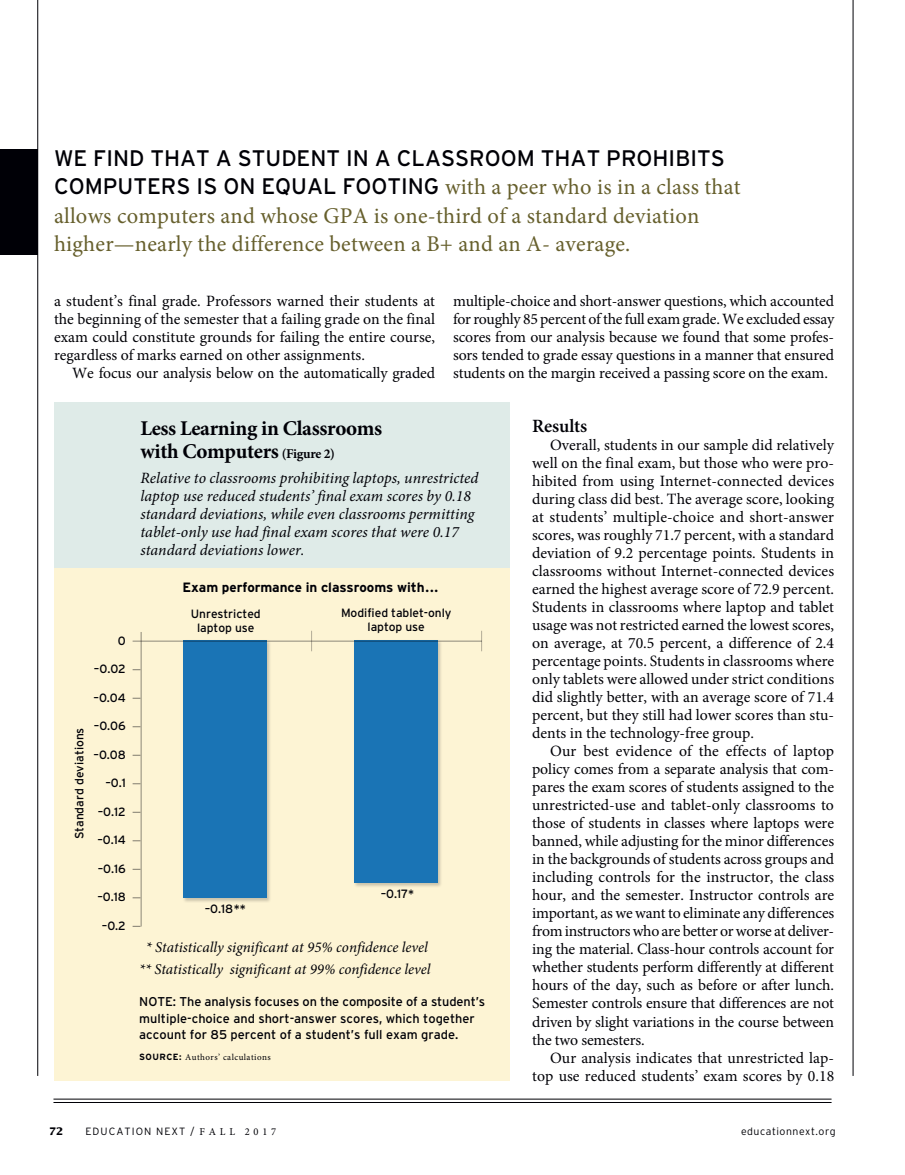
<style>
.page{position:relative;width:905px;height:1175px;background:#fff}
.page>*{position:absolute;margin:0;border:0;box-sizing:border-box;transform-origin:0 0}
.t1{font:22.5px/28.5px "Minion Pro";letter-spacing:.01em;color:#665f2c}
.t2{font:22.5px "Interstate";color:#000006}
.t3{font:700 21px/22.5px "Minion Pro";letter-spacing:-.015em;color:#000006}
.t4{font:600 18.75px "Minion Pro";letter-spacing:-.005em;color:#000006}
.t5{font:15.75px/18px "Minion Pro";color:#000006;text-align:justify}
.t6{font:italic 15.75px/18px "Minion Pro";color:#000006}
.t7{font:italic 15px/21.8px "Minion Pro";color:#000006;text-align:center}
.t8{font:700 13.5px "Interstate";letter-spacing:-.005em;color:#000006}
.t9{font:12.75px/16.5px "Interstate";color:#000006}
.t10{font:12px/13.5px "Interstate";letter-spacing:-.005em;color:#000006;text-align:center}
.t11{font:300 10.5px "Interstate";letter-spacing:.1em;color:#000006}
.t12{font:300 10.5px "Interstate";letter-spacing:.05em;color:#000006}
.t13{font:700 10.5px "Lucida Std";color:#000006}
.t14{font:9px "Minion Pro";letter-spacing:.05em;color:#000006}
.s1{font-family:"Interstate";color:#000006}
.s2{font-size:13.5px}
.s3{font-family:"Interstate";font-weight:700}
.s4{font-family:"Minion Pro";font-weight:400}
</style>
<div class="page">
<hr style="left:53px;top:1102px;width:778px;height:1px;background:#000006">
<hr style="left:53px;top:1098px;width:778px;height:1px;background:#000006">
<div style="left:54px;top:467px;width:455px;height:613px;background:#fdf4d4"></div>
<svg style="left:311px;top:630px;width:1px;height:21px"></svg>
<svg style="left:481px;top:630px;width:1px;height:21px"></svg>
<div style="left:182px;top:639px;width:90px;height:264px;background:#000006;opacity:.2"></div>
<div style="left:183px;top:640px;width:84px;height:258px;background:#1a74b5"></div>
<div style="left:353px;top:639px;width:89px;height:249px;background:#000006;opacity:.2"></div>
<div style="left:354px;top:640px;width:83px;height:243px;background:#1a74b5"></div>
<hr style="left:133px;top:640px;width:349px;height:2px;background:#000006">
<hr style="left:140px;top:632px;width:2px;height:294px;background:#000006">
<div style="left:54px;top:402px;width:455px;height:166px;background:#dfebe8"></div>
<hr style="left:37px;top:0;width:1px;height:1075px;background:#000006">
<hr style="left:852px;top:0;width:1px;height:1075px;background:#000006">
<div style="left:0;top:149px;width:38px;height:105px;background:#000006"></div>
<h1 class="t2" style="left:54px;top:145px;width:672px">WE FIND THAT A STUDENT IN A CLASSROOM THAT PROHIBITS</h1>
<h1 class="t1" style="left:54px;top:173px;width:688px"><span class="s1">COMPUTERS IS ON EQUAL FOOTING</span> with a peer who is in a class that allows computers and whose GPA is one-third of a standard deviation higher—nearly the difference between a B+ and an A- average.</h1>
<p class="t5" style="left:54px;top:292px;width:382px">a student’s final grade. Professors warned their students at the beginning of the semester that a failing grade on the final exam could constitute grounds for failing the entire course, regardless of marks earned on other assignments.</p>
<p class="t5" style="left:72px;top:364px;width:364px">We focus our analysis below on the automatically graded</p>
<p class="t5" style="left:453px;top:292px;width:383px">multiple-choice and short-answer questions, which accounted for roughly 85 percent of the full exam grade. We excluded essay scores from our analysis because we found that some profes&shy;sors tended to grade essay questions in a manner that ensured students on the margin received a passing score on the exam.</p>
<p class="t4" style="left:532px;top:415px;width:57px">Results</p>
<p class="t5" style="left:532px;top:436px;width:303px;text-indent:18px">Overall, students in our sample did relatively well on the final exam, but those who were pro&shy;hibited from using Internet-connected devices during class did best. The average score, looking at students’ multiple-choice and short-answer scores, was roughly 71.7 percent, with a standard deviation of 9.2 percentage points. Students in classrooms without Internet-connected devices earned the highest average score of 72.9 percent.<br>Students in classrooms where laptop and tablet usage was not restricted earned the lowest scores, on average, at 70.5 percent, a difference of 2.4 percentage points. Students in classrooms where only tablets were allowed under strict conditions did slightly better, with an average score of 71.4 percent, but they still had lower scores than stu&shy;dents in the technology-free group.</p>
<p class="t5" style="left:532px;top:742px;width:303px;text-indent:18px">Our best evidence of the effects of laptop policy comes from a separate analysis that com&shy;pares the exam scores of students assigned to the unrestricted-use and tablet-only classrooms to those of students in classes where laptops were banned, while adjusting for the minor differences in the backgrounds of students across groups and including controls for the instructor, the class hour, and the semester. Instructor controls are important, as we want to eliminate any differences from instructors who are better or worse at deliver&shy;ing the material. Class-hour controls account for whether students perform differently at different hours of the day, such as before or after lunch.<br>Semester controls ensure that differences are not driven by slight variations in the course between the two semesters.</p>
<p class="t5" style="left:532px;top:1048px;width:303px;text-align:right">Our analysis indicates that unrestricted lap&shy;top use reduced students’ exam scores by 0.18</p>
<h2 class="t3" style="left:140px;top:417px;width:243px">Less Learning in Classrooms with Computers <span class="s2">(Figure 2)</span></h2>
<p class="t6" style="left:140px;top:468px;width:339px">Relative to classrooms prohibiting laptops, unrestricted laptop use reduced students’ final exam scores by 0.18 standard deviations, while even classrooms permitting tablet-only use had final exam scores that were 0.17 standard deviations lower.</p>
<p class="t8" style="left:182px;top:580px;width:257px">Exam performance in classrooms with...</p>
<p class="t10" style="left:341px;top:606px;width:112px">Modified tablet-only laptop use</p>
<p class="t10" style="left:191px;top:607px;width:71px">Unrestricted laptop use</p>
<p class="t10" style="left:118px;top:633px;width:9px">0</p>
<p class="t10" style="left:94px;top:662px;width:33px">–0.02</p>
<p class="t10" style="left:94px;top:690px;width:34px">–0.04</p>
<p class="t10" style="left:94px;top:719px;width:33px">–0.06</p>
<p class="t10" style="left:94px;top:747px;width:34px">–0.08</p>
<p class="t10" style="left:105px;top:776px;width:22px">–0.1</p>
<p class="t10" style="left:98px;top:804px;width:29px">–0.12</p>
<p class="t10" style="left:97px;top:833px;width:30px">–0.14</p>
<p class="t10" style="left:98px;top:861px;width:30px">–0.16</p>
<p class="t10" style="left:97px;top:890px;width:30px">–0.18</p>
<p class="t10" style="left:102px;top:918px;width:25px">–0.2</p>
<p class="t10" style="left:72px;top:839px;width:113px;rotate:-90deg">Standard deviations</p>
<p class="t10" style="left:381px;top:887px;width:35px">–0.17*</p>
<p class="t10" style="left:205px;top:901px;width:42px">–0.18**</p>
<p class="t7" style="left:139px;top:936px;width:293px">* Statistically significant at 95% confidence level ** Statistically significant at 99% confidence level</p>
<p class="t9" style="left:139px;top:993px;width:347px">NOTE: The analysis focuses on the composite of a student’s multiple-choice and short-answer scores, which together account for 85 percent of a student’s full exam grade.</p>
<p class="t14" style="left:139px;top:1050px;width:133px"><span class="s3">SOURCE:</span> Authors’ calculations</p>
<p class="t13" style="left:49px;top:1125px;width:16px">72</p>
<p class="t11" style="left:85px;top:1125px;width:192px">EDUCATION NEXT / <span class="s4">F A L L 2 0 1 7</span></p>
<p class="t12" style="left:741px;top:1125px;width:96px">educationnext.org</p>
</div>
